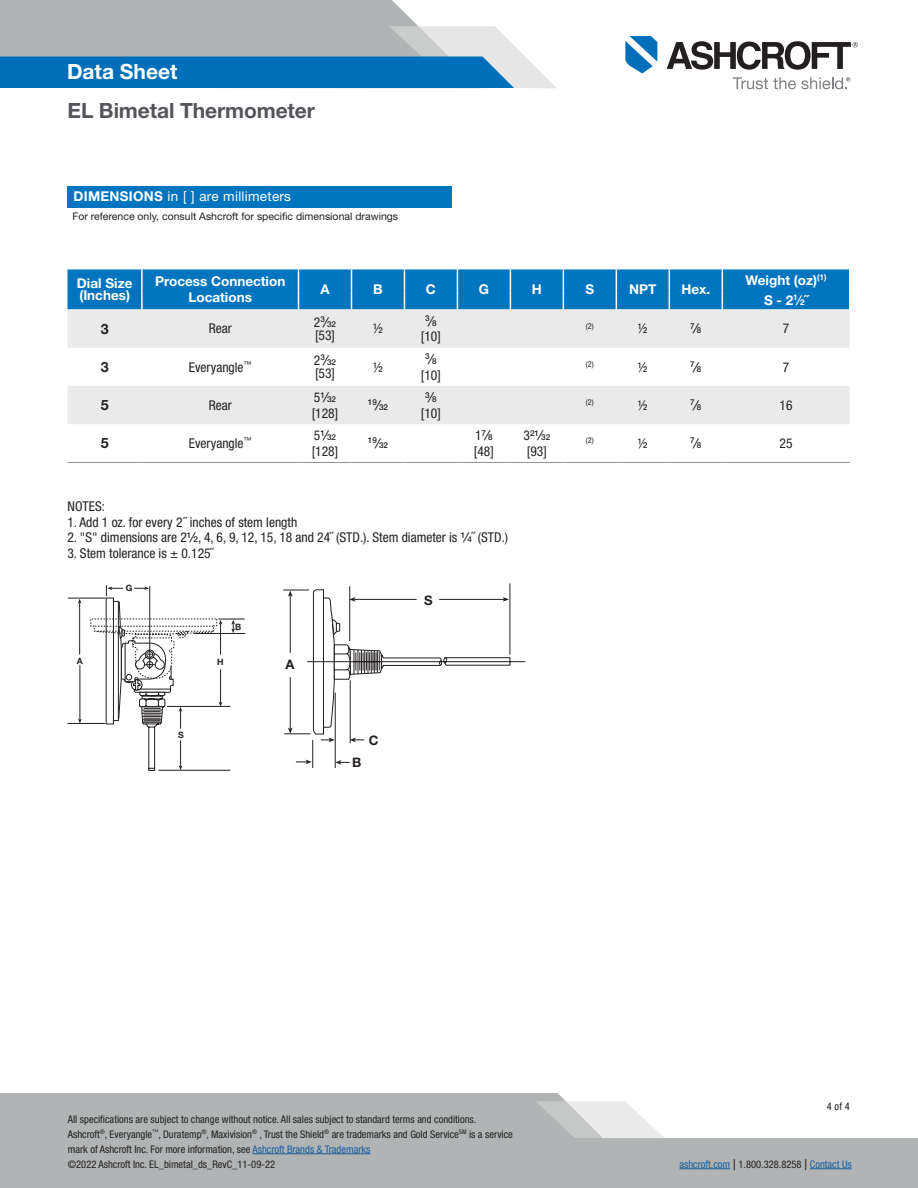
<style>
.page{position:relative;width:918px;height:1188px;background:#fff}
.page>*{position:absolute;margin:0;border:0;box-sizing:border-box;transform-origin:0 0}
.t1{font:700 21px "Helvetica Neue LT Pro";letter-spacing:-.005em;color:#54555a}
.t2{font:700 21px "Helvetica Neue LT Pro";color:#fff}
.ORDERING_Body{font:700 14.25px "Helvetica Neue LT Pro";color:#231f20}
.TABLE_Body{font:condensed 13.5px "Helvetica Neue LT Pro";color:#231f20}
.TABLE_Header{font:700 13.5px/12px "Helvetica Neue LT Pro";color:#fff}
.t3{font:13.5px "Helvetica Neue LT Pro";letter-spacing:.02em;color:#fff}
.t4{font:700 13.05px "Helvetica Neue LT Std";color:#231f20}
.t5{font:condensed 10.5px/15px "Helvetica Neue LT Pro";color:#231f20}
.t6{font:10.5px "Helvetica Neue LT Pro";color:#231f20}
.t7{font:condensed 10.5px "Helvetica Neue LT Pro";color:#175d9e}
.t8{font:700 8.7px "Helvetica Neue LT Std";color:#231f20}
.TABLE_Body-2{font:500 8.1px "Helvetica Neue LT Pro";color:#231f20}
.TABLE_Body-3{font:condensed 8.1px "Helvetica Neue LT Pro";color:#231f20}
.s1{font-weight:700}
.s2{font-size:8.1px}
.s3{font-weight:400;font-stretch:condensed;font-size:13.5px}
.s4{font-size:13.5px}
.s5{font-weight:500;font-stretch:normal}
.s6{font-weight:500;font-stretch:normal;font-size:8.1px}
.s7{color:#175d9e}
.s8{font-size:15px;color:#231f20}
.s9{color:#231f20}
</style>
<div class="page">
<svg style="left:68px;top:585px;width:177px;height:186px"></svg>
<hr style="left:509px;top:583px;width:1px;height:72px;background:#231f20">
<svg style="left:283px;top:585px;width:242px;height:183px"></svg>
<svg style="left:335px;top:760px;width:15px;height:5px"></svg>
<svg style="left:296px;top:760px;width:16px;height:4px"></svg>
<hr style="left:290px;top:595px;width:1px;height:58px;background:#231f20">
<svg style="left:288px;top:590px;width:5px;height:7px"></svg>
<hr style="left:290px;top:677px;width:1px;height:52px;background:#231f20">
<svg style="left:288px;top:728px;width:5px;height:6px"></svg>
<svg style="left:313px;top:589px;width:197px;height:153px"></svg>
<svg style="left:68px;top:309px;width:782px;height:115px;fill:#eaeaeb"></svg>
<div style="left:68px;top:269px;width:782px;height:40px;background:#0075bf"></div>
<hr style="left:68px;top:462px;width:74px;height:1px;background:#939598">
<hr style="left:142px;top:462px;width:157px;height:1px;background:#939598">
<hr style="left:299px;top:462px;width:52px;height:1px;background:#939598">
<hr style="left:351px;top:462px;width:53px;height:1px;background:#939598">
<hr style="left:404px;top:462px;width:53px;height:1px;background:#939598">
<hr style="left:457px;top:462px;width:53px;height:1px;background:#939598">
<hr style="left:510px;top:462px;width:53px;height:1px;background:#939598">
<hr style="left:563px;top:462px;width:53px;height:1px;background:#939598">
<hr style="left:616px;top:462px;width:53px;height:1px;background:#939598">
<hr style="left:669px;top:462px;width:53px;height:1px;background:#939598">
<hr style="left:722px;top:462px;width:128px;height:1px;background:#939598">
<div style="left:68px;top:186px;width:384px;height:21px;background:#0075bf"></div>
<svg style="left:0;top:0;width:556px;height:88px;background:#85aac3"></svg>
<svg style="left:0;top:1093px;width:918px;height:95px;background:#bcbfbf"></svg>
<svg style="left:535px;top:1101px;width:130px;height:37px"></svg>
<hr style="left:252px;top:1154px;width:118px;height:1px;background:#175d9e">
<hr style="left:680px;top:1169px;width:50px;height:1px;background:#175d9e">
<hr style="left:810px;top:1169px;width:42px;height:1px;background:#175d9e">
<svg style="left:625px;top:36px;width:32px;height:37px"></svg>
<svg style="left:667px;top:41px;width:191px;height:29px"></svg>
<svg style="left:733px;top:77px;width:117px;height:12px"></svg>
<h1 class="t2" style="left:67px;top:58px;width:112px">Data Sheet</h1>
<h1 class="t1" style="left:68px;top:98px;width:249px">EL Bimetal Thermometer</h1>
<p class="t3" style="left:74px;top:188px;width:219px"><span class="s1">DIMENSIONS</span> in [ ] are millimeters</p>
<p class="t6" style="left:72px;top:210px;width:327px">For reference only, consult Ashcroft for specific dimensional drawings</p>
<p class="TABLE_Header" style="left:77px;top:277px;width:57px">Dial Size (Inches)</p>
<p class="TABLE_Header" style="left:155px;top:275px;width:132px">Process Connection</p>
<p class="TABLE_Header" style="left:188px;top:291px;width:65px">Locations</p>
<p class="TABLE_Header" style="left:320px;top:283px;width:11px">A</p>
<p class="TABLE_Header" style="left:373px;top:283px;width:11px">B</p>
<p class="TABLE_Header" style="left:426px;top:283px;width:12px">C</p>
<p class="TABLE_Header" style="left:479px;top:283px;width:12px">G</p>
<p class="TABLE_Header" style="left:532px;top:283px;width:12px">H</p>
<p class="TABLE_Header" style="left:585px;top:283px;width:10px">S</p>
<p class="TABLE_Header" style="left:629px;top:283px;width:29px">NPT</p>
<p class="TABLE_Header" style="left:681px;top:283px;width:30px">Hex.</p>
<p class="TABLE_Header" style="left:746px;top:273px;width:82px">Weight (oz)<sup>(1)</sup></p>
<p class="TABLE_Header" style="left:764px;top:294px;width:46px">S - 2<sup>1</sup>⁄<span class="s2">2</span>˝</p>
<p class="ORDERING_Body" style="left:101px;top:320px;width:9px">3</p>
<p class="TABLE_Body" style="left:209px;top:321px;width:24px">Rear</p>
<p class="TABLE_Body-2" style="left:314px;top:319px;width:24px"><span class="s3">2</span>3<span class="s4">⁄</span>32</p>
<p class="TABLE_Body" style="left:315px;top:327px;width:21px">[53]</p>
<p class="TABLE_Body" style="left:373px;top:321px;width:11px">½</p>
<p class="TABLE_Body-2" style="left:425px;top:316px;width:13px">3<span class="s4">⁄</span>8</p>
<p class="TABLE_Body" style="left:421px;top:329px;width:21px">[10]</p>
<p class="ORDERING_Body" style="left:101px;top:358px;width:9px">3</p>
<p class="TABLE_Body" style="left:189px;top:359px;width:64px">Everyangle<sup>™</sup></p>
<p class="TABLE_Body-2" style="left:314px;top:357px;width:24px"><span class="s3">2</span>3<span class="s4">⁄</span>32</p>
<p class="TABLE_Body" style="left:315px;top:366px;width:21px">[53]</p>
<p class="TABLE_Body" style="left:373px;top:359px;width:11px">½</p>
<p class="TABLE_Body-2" style="left:425px;top:354px;width:13px">3<span class="s4">⁄</span>8</p>
<p class="TABLE_Body" style="left:421px;top:367px;width:21px">[10]</p>
<p class="ORDERING_Body" style="left:101px;top:396px;width:9px">5</p>
<p class="TABLE_Body" style="left:209px;top:397px;width:24px">Rear</p>
<p class="TABLE_Body-2" style="left:314px;top:394px;width:24px"><span class="s3">5</span>1<span class="s4">⁄</span>32</p>
<p class="TABLE_Body" style="left:312px;top:405px;width:28px">[128]</p>
<p class="TABLE_Body-2" style="left:368px;top:400px;width:22px">19<span class="s4">⁄</span>32</p>
<p class="TABLE_Body-2" style="left:425px;top:392px;width:13px">3<span class="s4">⁄</span>8</p>
<p class="TABLE_Body" style="left:421px;top:405px;width:21px">[10]</p>
<p class="ORDERING_Body" style="left:101px;top:434px;width:9px">5</p>
<p class="TABLE_Body" style="left:189px;top:435px;width:64px">Everyangle<sup>™</sup></p>
<p class="TABLE_Body-2" style="left:314px;top:432px;width:24px"><span class="s3">5</span>1<span class="s4">⁄</span>32</p>
<p class="TABLE_Body" style="left:312px;top:443px;width:28px">[128]</p>
<p class="TABLE_Body-2" style="left:368px;top:438px;width:22px">19<span class="s4">⁄</span>32</p>
<p class="TABLE_Body-2" style="left:475px;top:430px;width:19px"><span class="s3">1</span>7<span class="s4">⁄</span>8</p>
<p class="TABLE_Body" style="left:474px;top:443px;width:21px">[48]</p>
<p class="TABLE_Body-2" style="left:524px;top:430px;width:28px"><span class="s3">3</span>21<span class="s4">⁄</span>32</p>
<p class="TABLE_Body" style="left:527px;top:443px;width:21px">[93]</p>
<p class="TABLE_Body" style="left:68px;top:498px;width:39px">NOTES:</p>
<p class="TABLE_Body" style="left:68px;top:514px;width:231px">1. Add 1 oz. for every 2˝ inches of stem length</p>
<p class="TABLE_Body" style="left:68px;top:530px;width:442px">2. "S" dimensions are 2<sup>1</sup><span class="s5">⁄</span><span class="s6">2</span>, 4, 6, 9, 12, 15, 18 and 24˝ (STD.). Stem diameter is <sup>1</sup><span class="s5">⁄</span><span class="s6">4</span>˝ (STD.)</p>
<p class="TABLE_Body" style="left:68px;top:545px;width:147px">3. Stem tolerance is ± 0.125˝</p>
<p class="t8" style="left:77px;top:655px;width:7px">A</p>
<p class="t8" style="left:126px;top:582px;width:8px">G</p>
<p class="t8" style="left:217px;top:656px;width:8px">H</p>
<p class="t8" style="left:235px;top:621px;width:8px">B</p>
<p class="t4" style="left:286px;top:656px;width:10px">A</p>
<p class="t4" style="left:424px;top:592px;width:10px">S</p>
<p class="t8" style="left:178px;top:729px;width:7px">S</p>
<p class="t4" style="left:352px;top:754px;width:11px">B</p>
<p class="t4" style="left:369px;top:732px;width:11px">C</p>
<p class="TABLE_Body-3" style="left:586px;top:321px;width:9px">(2)</p>
<p class="TABLE_Body" style="left:638px;top:321px;width:11px">½</p>
<p class="TABLE_Body-2" style="left:690px;top:323px;width:13px">7<span class="s4">⁄</span>8</p>
<p class="TABLE_Body" style="left:783px;top:321px;width:8px">7</p>
<p class="TABLE_Body-3" style="left:586px;top:360px;width:9px">(2)</p>
<p class="TABLE_Body" style="left:638px;top:359px;width:11px">½</p>
<p class="TABLE_Body-2" style="left:690px;top:362px;width:13px">7<span class="s4">⁄</span>8</p>
<p class="TABLE_Body" style="left:783px;top:359px;width:8px">7</p>
<p class="TABLE_Body-3" style="left:586px;top:398px;width:9px">(2)</p>
<p class="TABLE_Body" style="left:638px;top:397px;width:11px">½</p>
<p class="TABLE_Body-2" style="left:690px;top:400px;width:13px">7<span class="s4">⁄</span>8</p>
<p class="TABLE_Body" style="left:780px;top:397px;width:14px">16</p>
<p class="TABLE_Body-3" style="left:586px;top:436px;width:9px">(2)</p>
<p class="TABLE_Body" style="left:638px;top:435px;width:11px">½</p>
<p class="TABLE_Body-2" style="left:690px;top:438px;width:13px">7<span class="s4">⁄</span>8</p>
<p class="TABLE_Body" style="left:780px;top:435px;width:14px">25</p>
<p class="t5" style="left:68px;top:1111px;width:447px">All specifications are subject to change without notice. All sales subject to standard terms and conditions.<br>Ashcroft<sup>®</sup>, Everyangle<sup>™</sup>, Duratemp<sup>®</sup>, Maxivision<sup>®</sup> , Trust the Shield<sup>®</sup> are trademarks and Gold Service<sup>SM</sup> is a service mark of Ashcroft Inc. For more information, see <span class="s7">Ashcroft Brands &amp; Trademarks<br></span>©2022 Ashcroft Inc. EL_bimetal_ds_RevC_11-09-22</p>
<p class="t5" style="left:827px;top:1099px;width:24px">4 of 4</p>
<p class="t7" style="left:680px;top:1158px;width:174px">ashcroft.com <span class="s8">|</span> <span class="s9">1.800.328.8258</span> <span class="s8">|</span> Contact Us</p>
</div>
